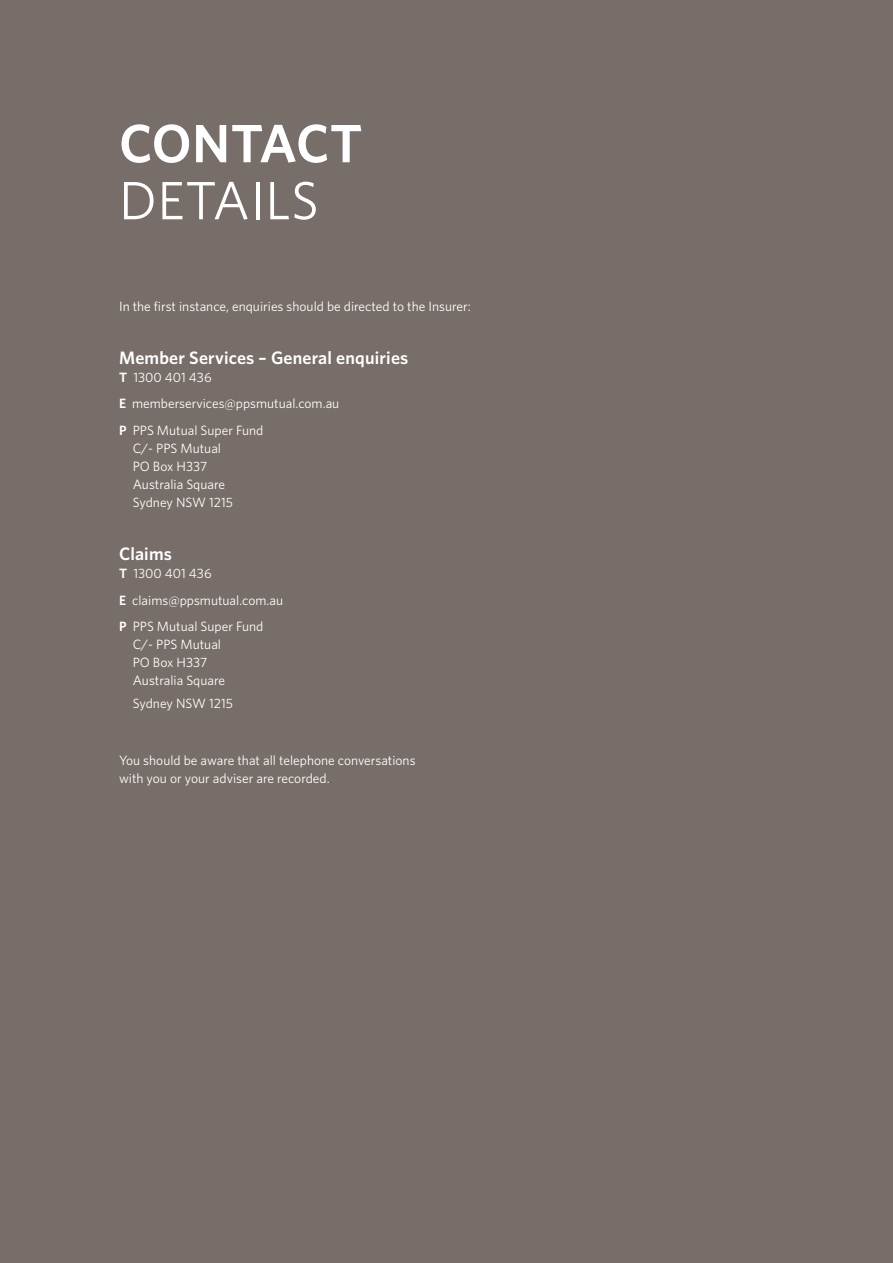
<style>
.page{position:relative;width:893px;height:1263px;background:#776d69}
.page>*{position:absolute;margin:0;border:0;box-sizing:border-box;transform-origin:0 0}
.t1{font:600 54px "Whitney";color:#fff}
.t2{font:54px "Whitney";letter-spacing:.01em;color:#fff}
.t3{font:600 18px "Whitney";letter-spacing:.01em;color:#fff}
.t4{font:13.5px/18px "Whitney";color:#fff}
.s1{font-weight:600}
</style>
<div class="page">
<h1 class="t1" style="left:119px;top:108px;width:245px">CONTACT</h1>
<h1 class="t2" style="left:119px;top:165px;width:201px">DETAILS</h1>
<p class="t4" style="left:119px;top:297px;width:353px">In the first instance, enquiries should be directed to the Insurer:</p>
<h2 class="t3" style="left:119px;top:346px;width:291px">Member Services – General enquiries</h2>
<p class="t4" style="left:119px;top:364px;width:222px;line-height:26.5px"><span class="s1">T</span> 1300 401 436<br><span class="s1">E</span> memberservices@ppsmutual.com.au<br><span class="s1">P</span> PPS Mutual Super Fund</p>
<p class="t4" style="left:133px;top:439px;width:102px">C/- PPS Mutual<br>PO Box H337<br>Australia Square<br>Sydney NSW 1215</p>
<h2 class="t3" style="left:119px;top:542px;width:54px">Claims</h2>
<p class="t4" style="left:119px;top:560px;width:166px;line-height:26.5px"><span class="s1">T</span> 1300 401 436<br><span class="s1">E</span> claims@ppsmutual.com.au<br><span class="s1">P</span> PPS Mutual Super Fund</p>
<p class="t4" style="left:133px;top:635px;width:94px">C/- PPS Mutual<br>PO Box H337<br>Australia Square</p>
<p class="t4" style="left:133px;top:693px;width:102px">Sydney NSW 1215</p>
<p class="t4" style="left:119px;top:751px;width:298px">You should be aware that all telephone conversations with you or your adviser are recorded.</p>
</div>
